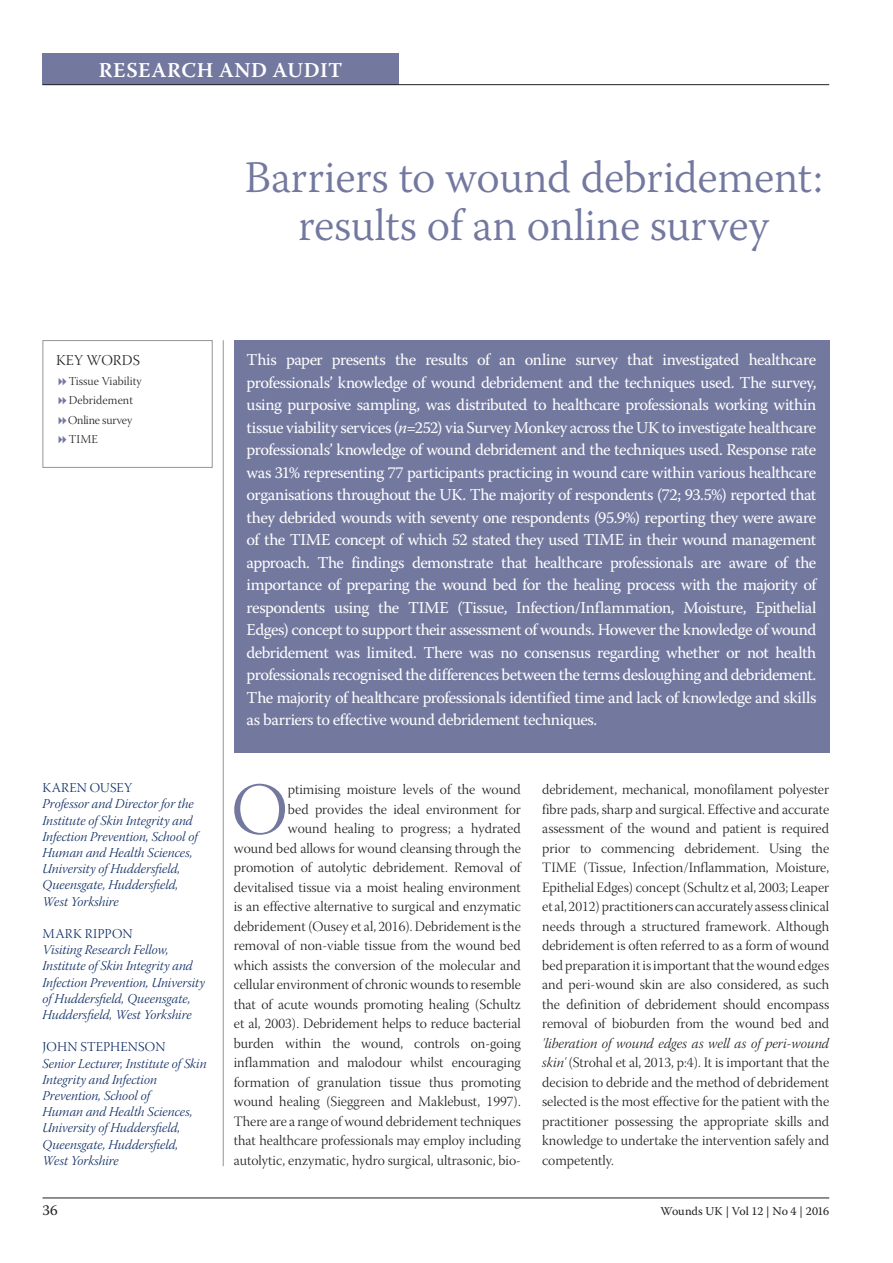
<style>
.page{position:relative;width:893px;height:1263px;background:#fff}
.page>*{position:absolute;margin:0;border:0;box-sizing:border-box;transform-origin:0 0}
.t1{font:73.35px "Warnock Pro Light Subh";color:#73789f}
.t2{font:300 45px/48px "Warnock Pro";letter-spacing:-.01em;color:#73789f;text-align:center}
.t3{font:600 21px "Warnock Pro";letter-spacing:.025em;color:#fff}
.t4{font:16.5px/22.5px "Warnock Pro";letter-spacing:-.03em;color:#fff;text-align:justify}
.t5{font:15px "Warnock Pro Light Subh";letter-spacing:.01em;color:#231f20}
.t6{font:15px "Warnock Pro";color:#231f20}
.t7{font:14.25px/19.5px "Warnock Pro Light Subh";color:#231f20;text-align:justify}
.t8{font:14.25px "Warnock Pro Light It Subh";color:#231f20}
.t9{font:13.5px/16.2px "Warnock Pro Light It Subh";color:#0f2d65}
.t10{font:13.5px "Warnock Pro Light Subh";letter-spacing:.01em;color:#0f2d65}
.t11{font:12px/19.5px "Warnock Pro Light Subh";letter-spacing:.01em;color:#231f20}
.t12{font:12px "Warnock Pro";letter-spacing:-.005em;color:#231f20}
.s1{font-style:italic}
.s2{font-family:"Warnock Pro Light It Subh"}
</style>
<div class="page">
<hr style="left:43px;top:1197px;width:786px;height:1px;background:#231f20">
<div style="left:43px;top:53px;width:356px;height:32px;background:#73789f"></div>
<hr style="left:43px;top:84px;width:786px;height:1px;background:#231f20">
<hr style="left:223px;top:340px;width:1px;height:826px;background:#939598">
<div style="left:234px;top:340px;width:595px;height:413px;background:#73789f"></div>
<div style="left:43px;top:340px;width:170px;height:128px;border:1px solid #939598"></div>
<h3 class="t3" style="left:99px;top:57px;width:245px">RESEARCH AND AUDIT</h3>
<h2 class="t2" style="left:244px;top:152px;width:580px">Barriers to wound debridement: results of an online survey</h2>
<p class="t5" style="left:56px;top:352px;width:85px">KEY WORDS</p>
<p class="t11" style="left:68px;top:372px;width:75px">Tissue Viability<br>Debridement<br>Online survey<br>TIME</p>
<p class="t10" style="left:43px;top:780px;width:91px">KAREN OUSEY</p>
<p class="t9" style="left:43px;top:797px;width:157px">Professor and Director for the<br>Institute of Skin Integrity and<br>Infection Prevention, School of<br>Human and Health Sciences,<br>University of Huddersfield,<br>Queensgate, Huddersfield,<br>West Yorkshire</p>
<p class="t10" style="left:43px;top:926px;width:91px">MARK RIPPON</p>
<p class="t9" style="left:43px;top:943px;width:164px">Visiting Research Fellow,<br>Institute of Skin Integrity and<br>Infection Prevention, University of Huddersfield, Queensgate,<br>Huddersfield, West Yorkshire</p>
<p class="t10" style="left:43px;top:1040px;width:124px">JOHN STEPHENSON</p>
<p class="t9" style="left:43px;top:1056px;width:166px">Senior Lecturer, Institute of Skin<br>Integrity and Infection<br>Prevention, School of<br>Human and Health Sciences,<br>University of Huddersfield,<br>Queensgate, Huddersfield,<br>West Yorkshire</p>
<p class="t4" style="left:247px;top:348px;width:571px">This paper presents the results of an online survey that investigated healthcare professionals’ knowledge of wound debridement and the techniques used. The survey, using purposive sampling, was distributed to healthcare professionals working within tissue viability services (<span class="s1">n</span>=252) via Survey Monkey across the UK to investigate healthcare professionals’ knowledge of wound debridement and the techniques used. Response rate was 31% representing 77 participants practicing in wound care within various healthcare organisations throughout the UK. The majority of respondents (72; 93.5%) reported that they debrided wounds with seventy one respondents (95.9%) reporting they were aware of the TIME concept of which 52 stated they used TIME in their wound management approach. The findings demonstrate that healthcare professionals are aware of the importance of preparing the wound bed for the healing process with the majority of respondents using the TIME (Tissue, Infection/Inflammation, Moisture, Epithelial Edges) concept to support their assessment of wounds. However the knowledge of wound debridement was limited. There was no consensus regarding whether or not health professionals recognised the differences between the terms desloughing and debridement.<br>The majority of healthcare professionals identified time and lack of knowledge and skills as barriers to effective wound debridement techniques.</p>
<h1 class="t1" style="left:231px;top:770px;width:58px">O</h1>
<p class="t7" style="left:234px;top:782px;width:289px;text-align:right">ptimising moisture levels of the wound<br>bed provides the ideal environment for<br>wound healing to progress; a hydrated<br>wound bed allows for wound cleansing through the promotion of autolytic debridement. Removal of devitalised tissue via a moist healing environment is an effective alternative to surgical and enzymatic debridement (Ousey et al, 2016). Debridement is the removal of non-viable tissue from the wound bed which assists the conversion of the molecular and cellular environment of chronic wounds to resemble that of acute wounds promoting healing (Schultz et al, 2003). Debridement helps to reduce bacterial burden within the wound, controls on-going inflammation and malodour whilst encouraging formation of granulation tissue thus promoting wound healing (Sieggreen and Maklebust, 1997).<br>There are a range of wound debridement techniques that healthcare professionals may employ including autolytic, enzymatic, hydro surgical, ultrasonic, bio-</p>
<p class="t7" style="left:542px;top:781px;width:289px">debridement, mechanical, monofilament polyester fibre pads, sharp and surgical. Effective and accurate assessment of the wound and patient is required prior to commencing debridement. Using the TIME (Tissue, Infection/Inflammation, Moisture, Epithelial Edges) concept (Schultz et al, 2003; Leaper et al, 2012) practitioners can accurately assess clinical needs through a structured framework. Although debridement is often referred to as a form of wound bed preparation it is important that the wound edges and peri-wound skin are also considered, as such the definition of debridement should encompass removal of bioburden from the wound bed and</p>
<p class="t8" style="left:542px;top:1035px;width:289px">'liberation of wound edges as well as of peri-wound</p>
<p class="t7" style="left:542px;top:1054px;width:289px"><span class="s2">skin'</span> (Strohal et al, 2013, p:4). It is important that the decision to debride and the method of debridement selected is the most effective for the patient with the practitioner possessing the appropriate skills and knowledge to undertake the intervention safely and competently.</p>
<p class="t6" style="left:43px;top:1201px;width:17px">36</p>
<p class="t12" style="left:661px;top:1204px;width:170px">Wounds UK | Vol 12 | No 4 | 2016</p>
</div>
